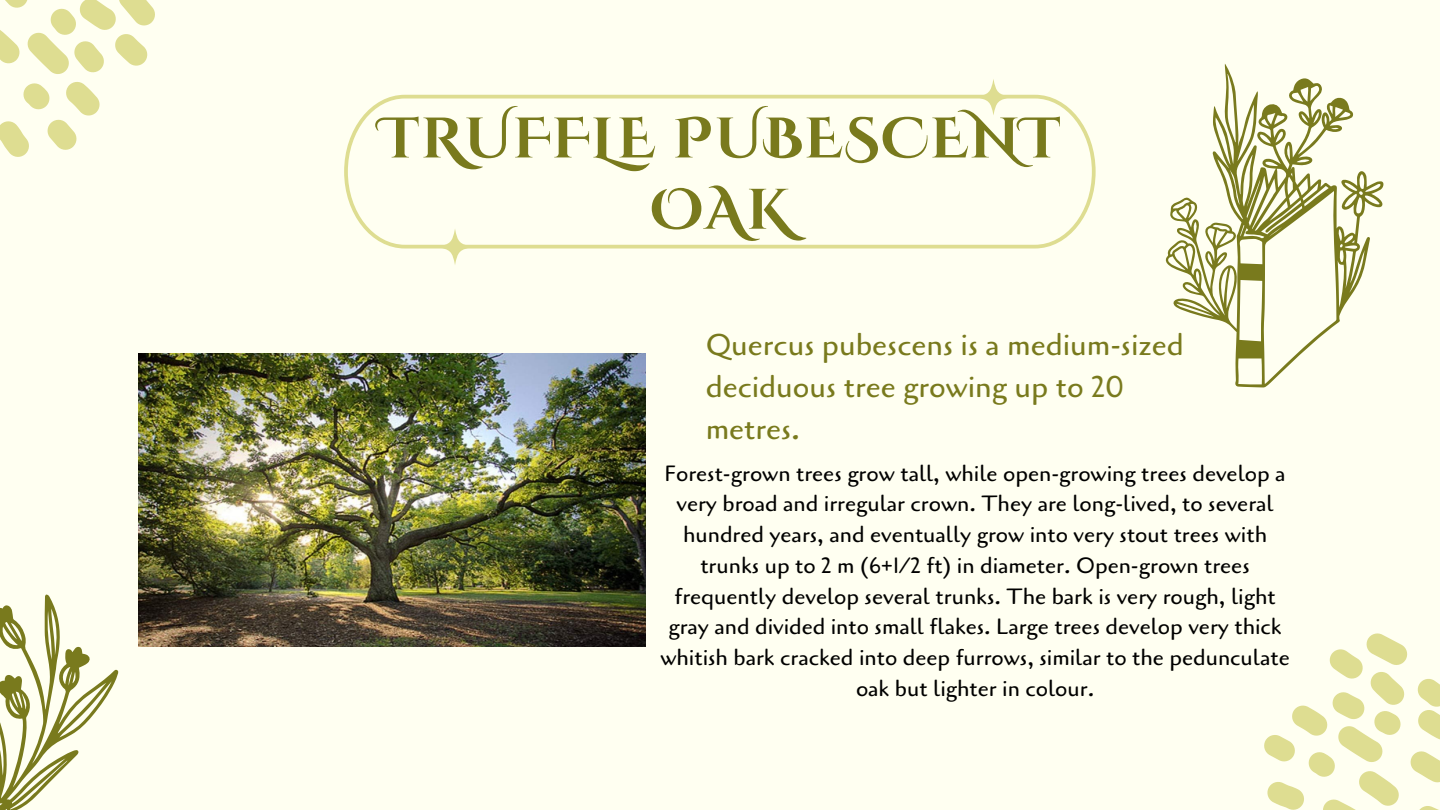
<style>
.page{position:relative;width:1440px;height:810px;background:#fffff1}
.page>*{position:absolute;margin:0;border:0;box-sizing:border-box;transform-origin:0 0}
.t1{font:700 57px/71.2px "Cinzel Decorative";letter-spacing:.03em;color:#797a1d;text-align:center}
.t2{font:30px/41.8px "Cagliostro";color:#797a1d}
.t3{font:22.1px/30.8px "Cagliostro";color:#000;text-align:center}
</style>
<div class="page">
<svg style="left:0;top:0;width:155px;height:157px"></svg>
<svg style="left:344px;top:95px;width:752px;height:154px"></svg>
<svg style="left:975px;top:79px;width:37px;height:36px"></svg>
<svg style="left:437px;top:229px;width:36px;height:36px"></svg>
<svg style="left:1264px;top:633px;width:176px;height:177px"></svg>
<svg style="left:1165px;top:64px;width:219px;height:324px"></svg>
<svg style="left:0;top:568px;width:173px;height:242px"></svg>
<img style="left:139px;top:354px;width:506px;height:292px">
<p class="t1" style="left:379px;top:105px;width:683px">TRUFFLE PUBESCENT<br>OAK</p>
<p class="t2" style="left:706px;top:324px;width:480px">Quercus pubescens is a medium-sized deciduous tree growing up to 20 metres.</p>
<p class="t3" style="left:660px;top:458px;width:631px">Forest-grown trees grow tall, while open-growing trees develop a very broad and irregular crown. They are long-lived, to several hundred years, and eventually grow into very stout trees with trunks up to 2 m (6+1⁄2 ft) in diameter. Open-grown trees frequently develop several trunks. The bark is very rough, light gray and divided into small flakes. Large trees develop very thick whitish bark cracked into deep furrows, similar to the pedunculate oak but lighter in colour.</p>
</div>
